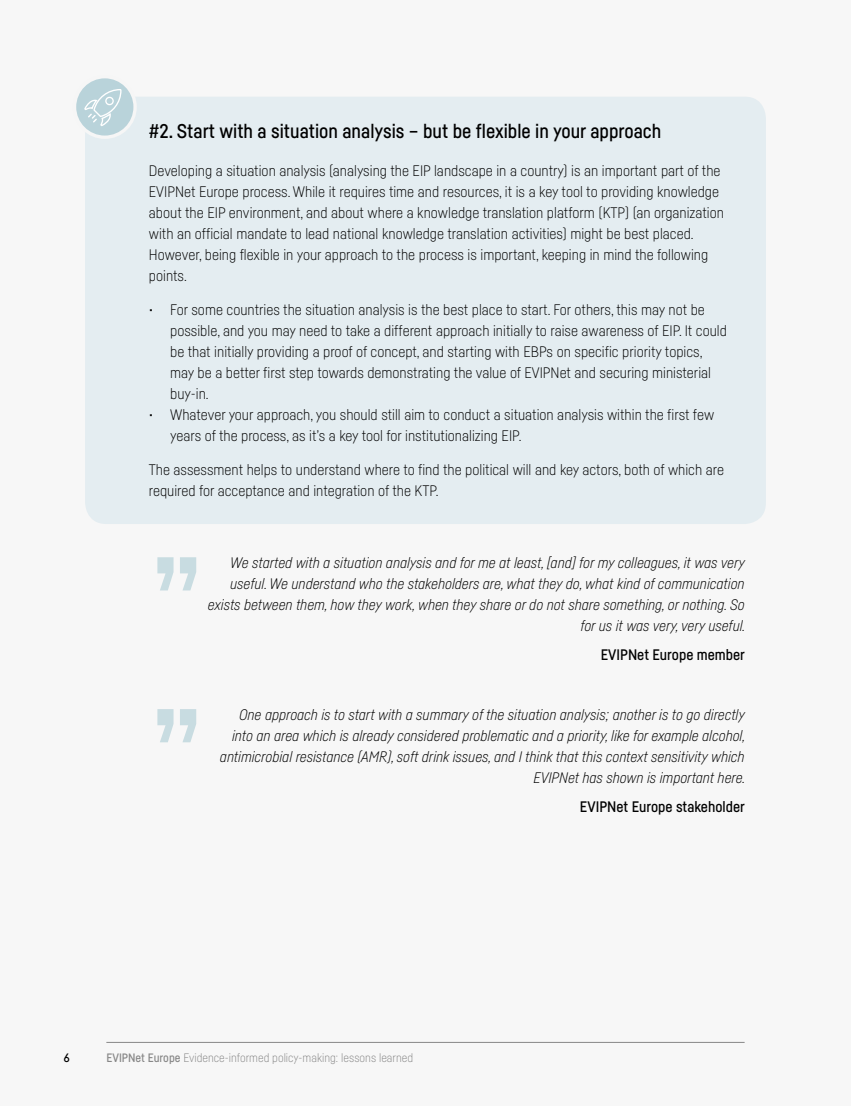
<style>
.page{position:relative;width:851px;height:1106px;background:#fff}
.page>*{position:absolute;margin:0;border:0;box-sizing:border-box;transform-origin:0 0}
.t1{font:500 133.35px "Fabrikat";color:#c8dce1}
.t2{font:500 19.5px "Fabrikat";color:#000}
.t3{font:300 15px/21px "Fabrikat";color:#000}
.t4{font:italic 300 15px/21px "Fabrikat";color:#000;text-align:right}
.t5{font:500 15px "Fabrikat";color:#000}
.t6{font:300 12px "Fabrikat";color:#878787}
.t7{font:500 12px "Fabrikat";color:#000}
.s1{font-weight:500}
</style>
<div class="page">
<div style="left:0;top:0;width:850px;height:1106px;background:#f6f6f6"></div>
<div style="left:85px;top:97px;width:680px;height:41px;background:#e4edf1"></div>
<div style="left:85px;top:138px;width:680px;height:171px;background:#e4edf1"></div>
<div style="left:85px;top:277px;width:680px;height:150px;background:#e4edf1;border-radius:21px"></div>
<div style="left:85px;top:382px;width:680px;height:87px;background:#e4edf1;border-radius:21px"></div>
<div style="left:85px;top:452px;width:680px;height:72px;background:#e4edf1"></div>
<div style="left:73px;top:75px;width:64px;height:64px;background:#f6f6f6;border-radius:50%"></div>
<div style="left:76px;top:78px;width:57px;height:57px;background:#b9d3da;border-radius:50%"></div>
<svg style="left:84px;top:89px;width:38px;height:37px"></svg>
<hr style="left:106px;top:1042px;width:638px;height:1px;background:#878787">
<h2 class="t2" style="left:149px;top:119px;width:514px">#2. Start with a situation analysis – but be flexible in your approach</h2>
<p class="t3" style="left:149px;top:160px;width:576px">Developing a situation analysis (analysing the EIP landscape in a country) is an important part of the EVIPNet Europe process. While it requires time and resources, it is a key tool to providing knowledge about the EIP environment, and about where a knowledge translation platform (KTP) (an organization with an official mandate to lead national knowledge translation activities) might be best placed.<br>However, being flexible in your approach to the process is important, keeping in mind the following points.</p>
<p class="t3" style="left:170px;top:299px;width:558px;text-indent:-21px">• For some countries the situation analysis is the best place to start. For others, this may not be possible, and you may need to take a different approach initially to raise awareness of EIP. It could be that initially providing a proof of concept, and starting with EBPs on specific priority topics, may be a better first step towards demonstrating the value of EVIPNet and securing ministerial buy-in.</p>
<p class="t3" style="left:170px;top:404px;width:545px;text-indent:-21px">• Whatever your approach, you should still aim to conduct a situation analysis within the first few years of the process, as it’s a key tool for institutionalizing EIP.</p>
<p class="t3" style="left:149px;top:458px;width:576px">The assessment helps to understand where to find the political will and key actors, both of which are required for acceptance and integration of the KTP.</p>
<h1 class="t1" style="left:151px;top:523px;width:53px">”</h1>
<p class="t4" style="left:208px;top:551px;width:539px">We started with a situation analysis and for me at least, [and] for my colleagues, it was very useful. We understand who the stakeholders are, what they do, what kind of communication exists between them, how they work, when they share or do not share something, or nothing. So for us it was very, very useful.</p>
<p class="t5" style="left:600px;top:646px;width:146px">EVIPNet Europe member</p>
<h1 class="t1" style="left:151px;top:675px;width:53px">”</h1>
<p class="t4" style="left:220px;top:703px;width:527px">One approach is to start with a summary of the situation analysis; another is to go directly into an area which is already considered problematic and a priority, like for example alcohol, antimicrobial resistance (AMR), soft drink issues, and I think that this context sensitivity which EVIPNet has shown is important here.</p>
<p class="t5" style="left:580px;top:797px;width:166px">EVIPNet Europe stakeholder</p>
<p class="t7" style="left:64px;top:1050px;width:7px">6</p>
<p class="t6" style="left:106px;top:1050px;width:308px"><span class="s1">EVIPNet Europe</span> Evidence-informed policy-making: lessons learned</p>
</div>
